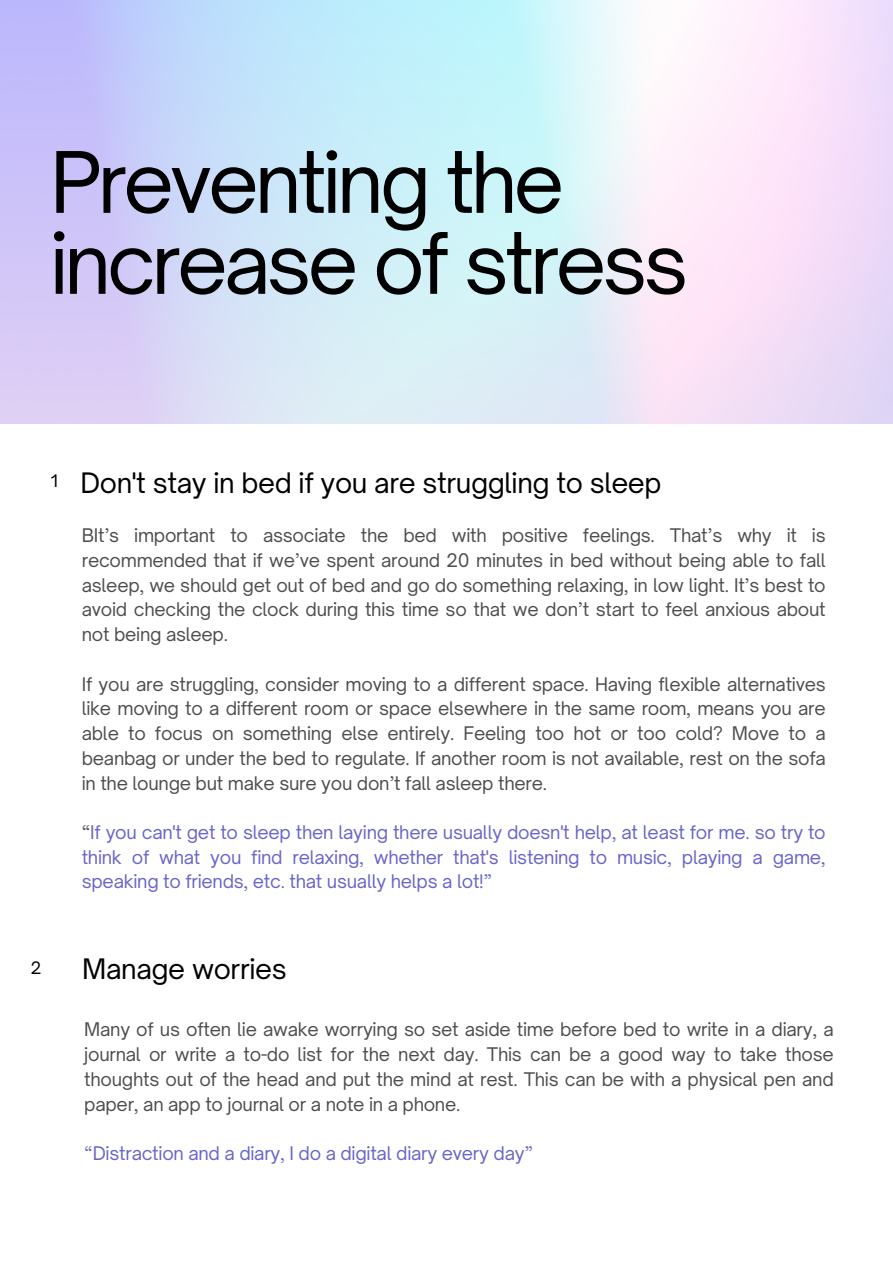
<style>
.page{position:relative;width:893px;height:1264px;background:#fff}
.page>*{position:absolute;margin:0;border:0;box-sizing:border-box;transform-origin:0 0}
.t1{font:81px/81px "Open Sauce One";letter-spacing:-.05em;color:#000}
.t2{font:27px "Open Sauce One";letter-spacing:-.015em;color:#000}
.t3{font:18px/24.8px "Open Sauce One";letter-spacing:-.015em;color:#000;text-align:justify}
.t4{font:18px/24.8px "Open Sauce One";letter-spacing:-.015em;color:#2821b4;text-align:justify}
.t5{font:16.5px "Open Sauce One";color:#000}
.s1{color:#000}
</style>
<div class="page">
<p class="t1" style="left:50px;top:141px;width:640px">Preventing the increase of stress</p>
<p class="t5" style="left:51px;top:471px;width:9px">1</p>
<p class="t2" style="left:81px;top:465px;width:582px">Don't stay in bed if you are struggling to sleep</p>
<p class="t3" style="left:82px;top:523px;width:745px">BIt’s important to associate the bed with positive feelings. That’s why it is recommended that if we’ve spent around 20 minutes in bed without being able to fall asleep, we should get out of bed and go do something relaxing, in low light. It’s best to avoid checking the clock during this time so that we don’t start to feel anxious about not being asleep.</p>
<p class="t3" style="left:82px;top:671px;width:745px">If you are struggling, consider moving to a different space. Having flexible alternatives like moving to a different room or space elsewhere in the same room, means you are able to focus on something else entirely. Feeling too hot or too cold? Move to a beanbag or under the bed to regulate. If another room is not available, rest on the sofa in the lounge but make sure you don’t fall asleep there.</p>
<p class="t4" style="left:82px;top:819px;width:745px"><span class="s1">“</span>If you can't get to sleep then laying there usually doesn't help, at least for me. so try to think of what you find relaxing, whether that's listening to music, playing a game, speaking to friends, etc. that usually helps a lot!”</p>
<p class="t5" style="left:31px;top:957px;width:12px">2</p>
<p class="t2" style="left:82px;top:952px;width:206px">Manage worries</p>
<p class="t3" style="left:84px;top:1017px;width:750px">Many of us often lie awake worrying so set aside time before bed to write in a diary, a journal or write a to-do list for the next day. This can be a good way to take those thoughts out of the head and put the mind at rest. This can be with a physical pen and paper, an app to journal or a note in a phone.</p>
<p class="t4" style="left:84px;top:1140px;width:450px">“Distraction and a diary, I do a digital diary every day”</p>
</div>
